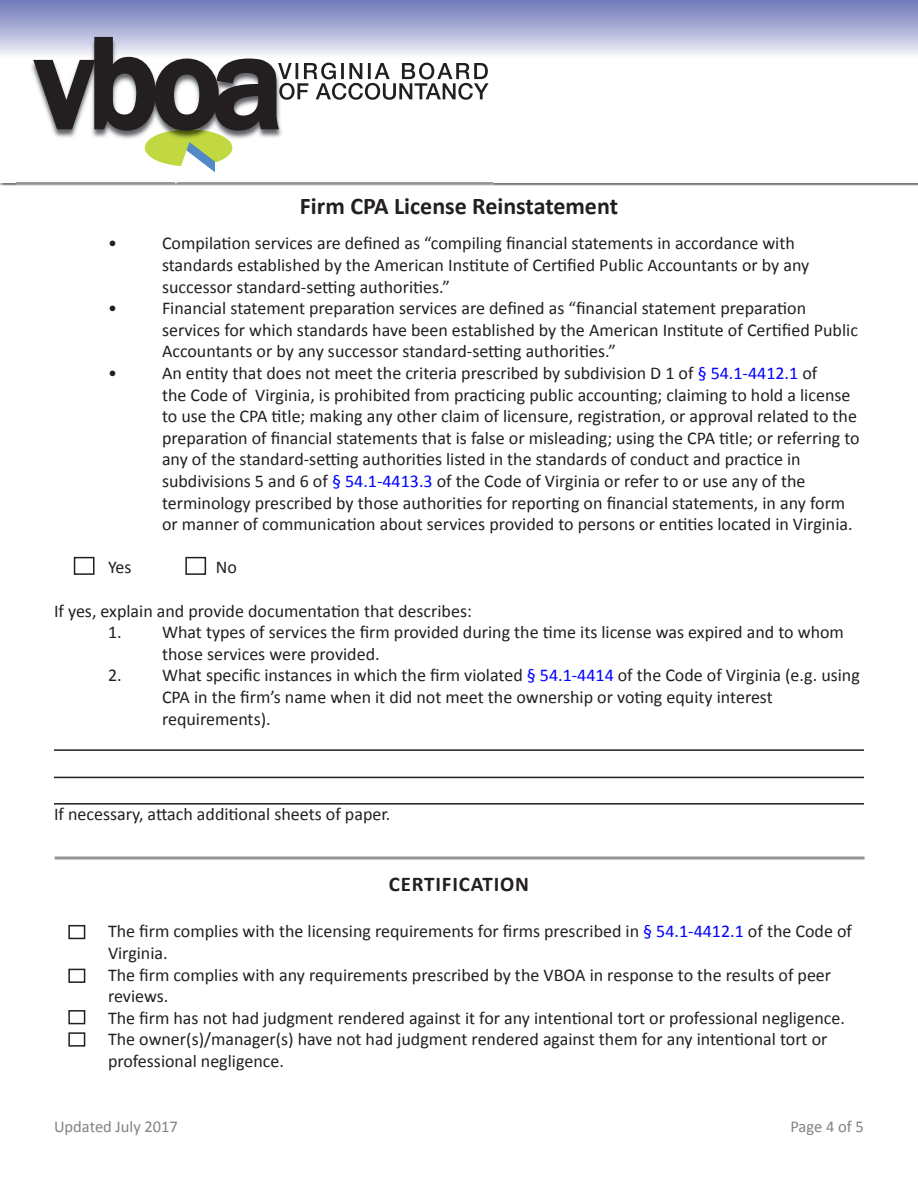
<style>
.page{position:relative;width:918px;height:1188px;background:#fff}
.page>*{position:absolute;margin:0;border:0;box-sizing:border-box;transform-origin:0 0}
.t1{font:500 132.75px "Franklin Gothic";color:#231f20}
.t2{font:700 24px "Calibri";color:#231f20}
.t3{font:700 21px "Calibri";letter-spacing:.04em;color:#231f20}
.t4{font:18px/21.6px "Calibri";color:#231f20}
.t5{font:16.5px "Calibri";color:#808285}
.s1{color:#00f}
</style>
<div class="page">
<img style="left:16px;top:10px;width:477px;height:175px">
<img style="left:281px;top:63px;width:11px;height:16px">
<img style="left:321px;top:63px;width:167px;height:16px">
<img style="left:332px;top:83px;width:141px;height:17px">
<svg style="left:30px;top:35px;width:251px;height:148px"></svg>
<div style="left:68px;top:1010px;width:17px;height:14px;border:2px solid #231f20"></div>
<div style="left:68px;top:925px;width:17px;height:14px;border:2px solid #231f20"></div>
<div style="left:68px;top:969px;width:17px;height:14px;border:2px solid #231f20"></div>
<div style="left:74px;top:557px;width:20px;height:18px;border:2px solid #231f20"></div>
<div style="left:185px;top:557px;width:21px;height:18px;border:2px solid #231f20"></div>
<hr style="left:54px;top:749px;width:810px;height:2px;background:#231f20">
<hr style="left:54px;top:777px;width:810px;height:1px;background:#231f20">
<hr style="left:54px;top:803px;width:810px;height:2px;background:#231f20">
<svg style="left:55px;top:856px;width:810px;height:4px;background:#adafb1"></svg>
<div style="left:68px;top:1032px;width:17px;height:15px;border:2px solid #231f20"></div>
<h1 class="t1" style="left:35px;top:1px;width:250px">vboa</h1>
<h2 class="t2" style="left:300px;top:191px;width:320px">Firm CPA License Reinstatement</h2>
<p class="t4" style="left:108px;top:233px;width:10px">•</p>
<p class="t4" style="left:162px;top:233px;width:634px">Compilation services are defined as “compiling financial statements in accordance with</p>
<p class="t4" style="left:162px;top:254px;width:649px">standards established by the American Institute of Certified Public Accountants or by any</p>
<p class="t4" style="left:162px;top:276px;width:289px">successor standard-setting authorities.”</p>
<p class="t4" style="left:108px;top:297px;width:10px">•</p>
<p class="t4" style="left:162px;top:297px;width:646px">Financial statement preparation services are defined as “financial statement preparation</p>
<p class="t4" style="left:162px;top:319px;width:697px">services for which standards have been established by the American Institute of Certified Public<br>Accountants or by any successor standard-setting authorities.”</p>
<p class="t4" style="left:108px;top:362px;width:10px">•</p>
<p class="t4" style="left:162px;top:362px;width:699px">An entity that does not meet the criteria prescribed by subdivision D 1 of <span class="s1">§ 54.1-4412.1</span> of<br>the Code of Virginia, is prohibited from practicing public accounting; claiming to hold a license to use the CPA title; making any other claim of licensure, registration, or approval related to the preparation of financial statements that is false or misleading; using the CPA title; or referring to any of the standard-setting authorities listed in the standards of conduct and practice in</p>
<p class="t4" style="left:162px;top:470px;width:645px">subdivisions 5 and 6 of <span class="s1">§ 54.1-4413.3</span> of the Code of Virginia or refer to or use any of the</p>
<p class="t4" style="left:162px;top:492px;width:692px">terminology prescribed by those authorities for reporting on financial statements, in any form or manner of communication about services provided to persons or entities located in Virginia.</p>
<p class="t4" style="left:108px;top:557px;width:25px">Yes</p>
<p class="t4" style="left:216px;top:557px;width:23px">No</p>
<p class="t4" style="left:54px;top:600px;width:419px">If yes, explain and provide documentation that describes:</p>
<p class="t4" style="left:162px;top:621px;width:684px;text-indent:-54px">1. What types of services the firm provided during the time its license was expired and to whom those services were provided.</p>
<p class="t4" style="left:162px;top:665px;width:699px;text-indent:-54px">2. What specific instances in which the firm violated <span class="s1">§ 54.1-4414</span> of the Code of Virginia (e.g. using<br>CPA in the firm’s name when it did not meet the ownership or voting equity interest</p>
<p class="t4" style="left:162px;top:708px;width:110px">requirements).</p>
<p class="t4" style="left:54px;top:803px;width:338px">If necessary, attach additional sheets of paper.</p>
<p class="t3" style="left:389px;top:870px;width:142px">CERTIFICATION</p>
<p class="t4" style="left:108px;top:921px;width:746px">The firm complies with the licensing requirements for firms prescribed in <span class="s1">§ 54.1-4412.1</span> of the Code of<br>Virginia.</p>
<p class="t4" style="left:108px;top:964px;width:725px">The firm complies with any requirements prescribed by the VBOA in response to the results of peer</p>
<p class="t4" style="left:108px;top:985px;width:62px">reviews.</p>
<p class="t4" style="left:108px;top:1007px;width:738px">The firm has not had judgment rendered against it for any intentional tort or professional negligence.</p>
<p class="t4" style="left:108px;top:1029px;width:721px">The owner(s)/manager(s) have not had judgment rendered against them for any intentional tort or</p>
<p class="t4" style="left:108px;top:1050px;width:177px">professional negligence.</p>
<p class="t5" style="left:54px;top:1116px;width:126px">Updated July 2017</p>
<p class="t5" style="left:790px;top:1116px;width:75px">Page 4 of 5</p>
</div>
